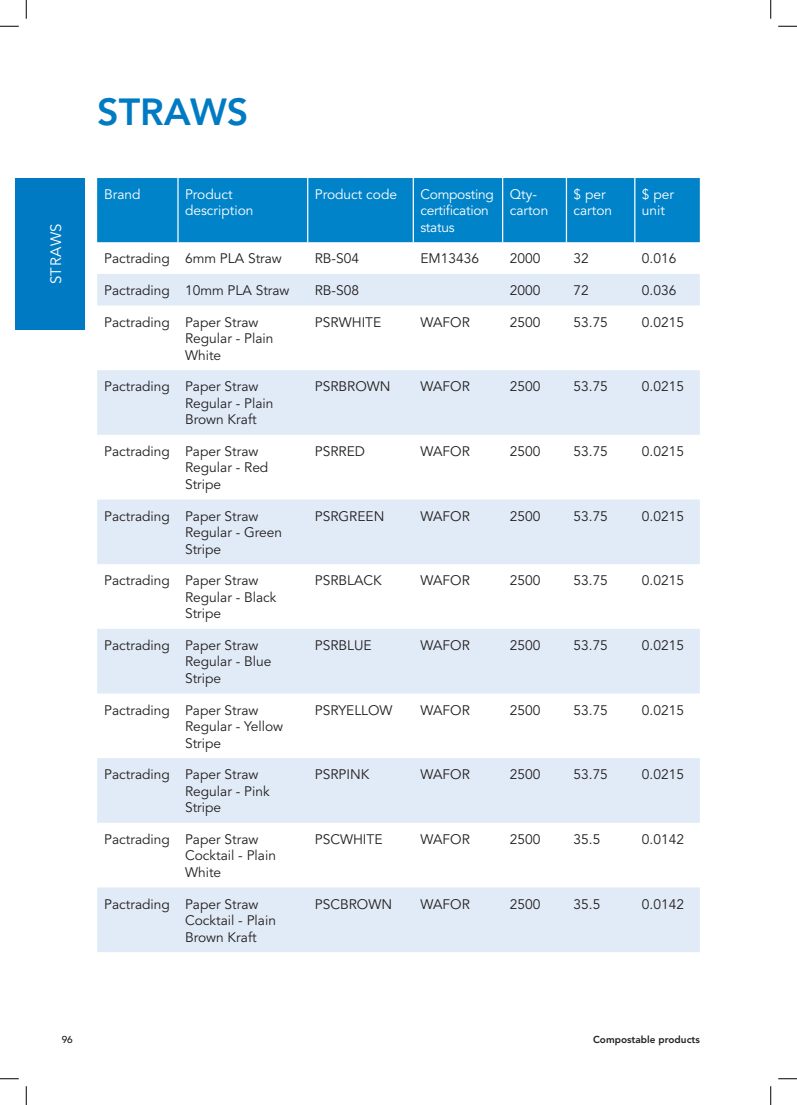
<style>
.page{position:relative;width:797px;height:1105px;background:#fff}
.page>*{position:absolute;margin:0;border:0;box-sizing:border-box;transform-origin:0 0}
.t1{font:800 37.5px "Avenir LT Std";color:#007bc3}
.t2{font:15px "Avenir LT Std";letter-spacing:.03em;color:#fff}
.t3{font:13.75px/16.5px "Avenir LT Std";color:#231f20}
.t4{font:13.75px/16.2px "Avenir LT Std";color:#fff}
.t5{font:13.75px/16.2px "Avenir LT Std";letter-spacing:-.02em;color:#fff}
.t6{font:800 10px "Avenir LT Std";color:#231f20}
.t7{font:500 10px "Avenir LT Std";color:#231f20}
</style>
<div class="page">
<div style="left:97px;top:178px;width:602px;height:64px;background:#0083c8"></div>
<svg style="left:97px;top:274px;width:602px;height:678px;fill:#e1ebf7"></svg>
<hr style="left:177px;top:178px;width:2px;height:64px;background:#fff">
<hr style="left:307px;top:178px;width:1px;height:64px;background:#fff">
<hr style="left:412px;top:178px;width:2px;height:64px;background:#fff">
<hr style="left:502px;top:178px;width:1px;height:64px;background:#fff">
<hr style="left:566px;top:178px;width:1px;height:64px;background:#fff">
<hr style="left:634px;top:178px;width:1px;height:64px;background:#fff">
<div style="left:16px;top:178px;width:69px;height:152px;background:#007bc3"></div>
<svg style="left:0;top:25px;width:19px;height:2px"></svg>
<svg style="left:778px;top:25px;width:19px;height:2px"></svg>
<svg style="left:0;top:1078px;width:19px;height:1px"></svg>
<svg style="left:778px;top:1078px;width:19px;height:1px"></svg>
<svg style="left:25px;top:0;width:2px;height:19px"></svg>
<svg style="left:25px;top:1086px;width:2px;height:19px"></svg>
<svg style="left:770px;top:0;width:1px;height:19px"></svg>
<svg style="left:770px;top:1086px;width:1px;height:19px"></svg>
<p class="t2" style="left:47px;top:284px;width:62px;rotate:-90deg">STRAWS</p>
<p class="t1" style="left:97px;top:90px;width:153px">STRAWS</p>
<p class="t4" style="left:104px;top:187px;width:38px">Brand</p>
<p class="t4" style="left:185px;top:187px;width:70px">Product description</p>
<p class="t4" style="left:315px;top:187px;width:84px">Product code</p>
<p class="t5" style="left:420px;top:187px;width:75px">Composting certification status</p>
<p class="t4" style="left:509px;top:187px;width:40px">Qty&shy;carton</p>
<p class="t4" style="left:573px;top:187px;width:40px">$ per carton</p>
<p class="t4" style="left:642px;top:187px;width:34px">$ per unit</p>
<p class="t3" style="left:104px;top:251px;width:67px">Pactrading</p>
<p class="t3" style="left:185px;top:251px;width:98px">6mm PLA Straw</p>
<p class="t3" style="left:315px;top:251px;width:46px">RB-S04</p>
<p class="t3" style="left:420px;top:251px;width:60px">EM13436</p>
<p class="t3" style="left:509px;top:251px;width:32px">2000</p>
<p class="t3" style="left:573px;top:251px;width:17px">32</p>
<p class="t3" style="left:642px;top:251px;width:36px">0.016</p>
<p class="t3" style="left:104px;top:282px;width:67px">Pactrading</p>
<p class="t3" style="left:185px;top:282px;width:106px">10mm PLA Straw</p>
<p class="t3" style="left:315px;top:282px;width:46px">RB-S08</p>
<p class="t3" style="left:509px;top:282px;width:32px">2000</p>
<p class="t3" style="left:573px;top:282px;width:17px">72</p>
<p class="t3" style="left:642px;top:282px;width:36px">0.036</p>
<p class="t3" style="left:104px;top:314px;width:67px">Pactrading</p>
<p class="t3" style="left:185px;top:314px;width:90px">Paper Straw<br>Regular - Plain<br>White</p>
<p class="t3" style="left:315px;top:314px;width:68px">PSRWHITE</p>
<p class="t3" style="left:420px;top:314px;width:51px">WAFOR</p>
<p class="t3" style="left:509px;top:314px;width:32px">2500</p>
<p class="t3" style="left:573px;top:314px;width:36px">53.75</p>
<p class="t3" style="left:642px;top:314px;width:44px">0.0215</p>
<p class="t3" style="left:104px;top:379px;width:67px">Pactrading</p>
<p class="t3" style="left:185px;top:379px;width:90px">Paper Straw<br>Regular - Plain<br>Brown Kraft</p>
<p class="t3" style="left:315px;top:379px;width:77px">PSRBROWN</p>
<p class="t3" style="left:420px;top:379px;width:51px">WAFOR</p>
<p class="t3" style="left:509px;top:379px;width:32px">2500</p>
<p class="t3" style="left:573px;top:379px;width:36px">53.75</p>
<p class="t3" style="left:642px;top:379px;width:44px">0.0215</p>
<p class="t3" style="left:104px;top:443px;width:67px">Pactrading</p>
<p class="t3" style="left:185px;top:443px;width:85px">Paper Straw<br>Regular - Red<br>Stripe</p>
<p class="t3" style="left:315px;top:443px;width:52px">PSRRED</p>
<p class="t3" style="left:420px;top:443px;width:51px">WAFOR</p>
<p class="t3" style="left:509px;top:443px;width:32px">2500</p>
<p class="t3" style="left:573px;top:443px;width:36px">53.75</p>
<p class="t3" style="left:642px;top:443px;width:44px">0.0215</p>
<p class="t3" style="left:104px;top:508px;width:67px">Pactrading</p>
<p class="t3" style="left:185px;top:508px;width:99px">Paper Straw<br>Regular - Green<br>Stripe</p>
<p class="t3" style="left:315px;top:508px;width:71px">PSRGREEN</p>
<p class="t3" style="left:420px;top:508px;width:51px">WAFOR</p>
<p class="t3" style="left:509px;top:508px;width:32px">2500</p>
<p class="t3" style="left:573px;top:508px;width:36px">53.75</p>
<p class="t3" style="left:642px;top:508px;width:44px">0.0215</p>
<p class="t3" style="left:104px;top:573px;width:67px">Pactrading</p>
<p class="t3" style="left:185px;top:573px;width:93px">Paper Straw<br>Regular - Black<br>Stripe</p>
<p class="t3" style="left:315px;top:573px;width:69px">PSRBLACK</p>
<p class="t3" style="left:420px;top:573px;width:51px">WAFOR</p>
<p class="t3" style="left:509px;top:573px;width:32px">2500</p>
<p class="t3" style="left:573px;top:573px;width:36px">53.75</p>
<p class="t3" style="left:642px;top:573px;width:44px">0.0215</p>
<p class="t3" style="left:104px;top:637px;width:67px">Pactrading</p>
<p class="t3" style="left:185px;top:637px;width:88px">Paper Straw<br>Regular - Blue<br>Stripe</p>
<p class="t3" style="left:315px;top:637px;width:58px">PSRBLUE</p>
<p class="t3" style="left:420px;top:637px;width:51px">WAFOR</p>
<p class="t3" style="left:509px;top:637px;width:32px">2500</p>
<p class="t3" style="left:573px;top:637px;width:36px">53.75</p>
<p class="t3" style="left:642px;top:637px;width:44px">0.0215</p>
<p class="t3" style="left:104px;top:702px;width:67px">Pactrading</p>
<p class="t3" style="left:185px;top:702px;width:100px">Paper Straw<br>Regular - Yellow<br>Stripe</p>
<p class="t3" style="left:315px;top:702px;width:79px">PSRYELLOW</p>
<p class="t3" style="left:420px;top:702px;width:51px">WAFOR</p>
<p class="t3" style="left:509px;top:702px;width:32px">2500</p>
<p class="t3" style="left:573px;top:702px;width:36px">53.75</p>
<p class="t3" style="left:642px;top:702px;width:44px">0.0215</p>
<p class="t3" style="left:104px;top:766px;width:67px">Pactrading</p>
<p class="t3" style="left:185px;top:766px;width:86px">Paper Straw<br>Regular - Pink<br>Stripe</p>
<p class="t3" style="left:315px;top:766px;width:56px">PSRPINK</p>
<p class="t3" style="left:420px;top:766px;width:51px">WAFOR</p>
<p class="t3" style="left:509px;top:766px;width:32px">2500</p>
<p class="t3" style="left:573px;top:766px;width:36px">53.75</p>
<p class="t3" style="left:642px;top:766px;width:44px">0.0215</p>
<p class="t3" style="left:104px;top:831px;width:67px">Pactrading</p>
<p class="t3" style="left:185px;top:831px;width:92px">Paper Straw<br>Cocktail - Plain<br>White</p>
<p class="t3" style="left:315px;top:831px;width:69px">PSCWHITE</p>
<p class="t3" style="left:420px;top:831px;width:51px">WAFOR</p>
<p class="t3" style="left:509px;top:831px;width:32px">2500</p>
<p class="t3" style="left:573px;top:831px;width:28px">35.5</p>
<p class="t3" style="left:642px;top:831px;width:44px">0.0142</p>
<p class="t3" style="left:104px;top:896px;width:67px">Pactrading</p>
<p class="t3" style="left:185px;top:896px;width:92px">Paper Straw<br>Cocktail - Plain<br>Brown Kraft</p>
<p class="t3" style="left:315px;top:896px;width:79px">PSCBROWN</p>
<p class="t3" style="left:420px;top:896px;width:51px">WAFOR</p>
<p class="t3" style="left:509px;top:896px;width:32px">2500</p>
<p class="t3" style="left:573px;top:896px;width:28px">35.5</p>
<p class="t3" style="left:642px;top:896px;width:44px">0.0142</p>
<p class="t7" style="left:62px;top:1034px;width:13px">96</p>
<p class="t6" style="left:593px;top:1034px;width:108px">Compostable products</p>
</div>
